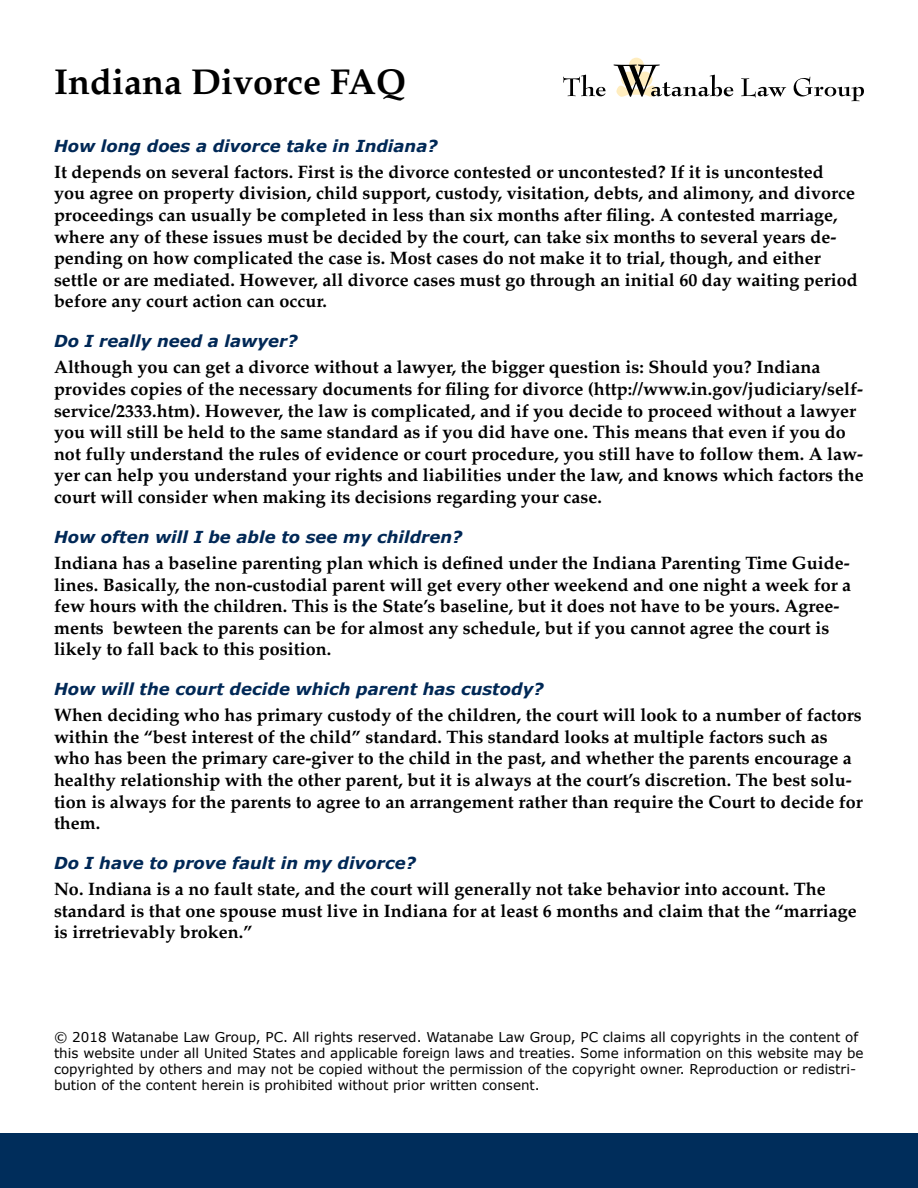
<style>
.page{position:relative;width:918px;height:1188px;background:#fff}
.page>*{position:absolute;margin:0;border:0;box-sizing:border-box;transform-origin:0 0}
.t1{font:700 36px "Palatino";color:#000}
.t2{font:700 18px/21.6px "Palatino";color:#000}
.t3{font:italic 700 16.5px "Verdana";color:#002856}
.t4{font:13.5px/16.2px "Verdana";color:#000}
</style>
<div class="page">
<div style="left:0;top:1133px;width:918px;height:55px;background:#002d5b"></div>
<svg style="left:629px;top:58px;width:15px;height:15px"></svg>
<svg style="left:563px;top:75px;width:43px;height:21px"></svg>
<svg style="left:614px;top:65px;width:119px;height:32px"></svg>
<svg style="left:741px;top:78px;width:45px;height:19px"></svg>
<svg style="left:794px;top:77px;width:70px;height:24px"></svg>
<h1 class="t1" style="left:54px;top:61px;width:354px">Indiana Divorce FAQ</h1>
<p class="t3" style="left:54px;top:135px;width:385px">How long does a divorce take in Indiana?</p>
<p class="t2" style="left:54px;top:161px;width:805px">It depends on several factors. First is the divorce contested or uncontested? If it is uncontested you agree on property division, child support, custody, visitation, debts, and alimony, and divorce proceedings can usually be completed in less than six months after filing. A contested marriage, where any of these issues must be decided by the court, can take six months to several years de&shy;pending on how complicated the case is. Most cases do not make it to trial, though, and either settle or are mediated. However, all divorce cases must go through an initial 60 day waiting period before any court action can occur.</p>
<p class="t3" style="left:54px;top:331px;width:245px">Do I really need a lawyer?</p>
<p class="t2" style="left:54px;top:357px;width:811px">Although you can get a divorce without a lawyer, the bigger question is: Should you? Indiana provides copies of the necessary documents for filing for divorce (http://www.in.gov/judiciary/self&shy;service/2333.htm). However, the law is complicated, and if you decide to proceed without a lawyer you will still be held to the same standard as if you did have one. This means that even if you do not fully understand the rules of evidence or court procedure, you still have to follow them. A law&shy;yer can help you understand your rights and liabilities under the law, and knows which factors the court will consider when making its decisions regarding your case.</p>
<p class="t3" style="left:54px;top:526px;width:410px">How often will I be able to see my children?</p>
<p class="t2" style="left:54px;top:552px;width:799px">Indiana has a baseline parenting plan which is defined under the Indiana Parenting Time Guide&shy;lines. Basically, the non-custodial parent will get every other weekend and one night a week for a few hours with the children. This is the State’s baseline, but it does not have to be yours. Agree&shy;ments bewteen the parents can be for almost any schedule, but if you cannot agree the court is likely to fall back to this position.</p>
<p class="t3" style="left:54px;top:679px;width:491px">How will the court decide which parent has custody?</p>
<p class="t2" style="left:54px;top:705px;width:810px">When deciding who has primary custody of the children, the court will look to a number of factors within the “best interest of the child” standard. This standard looks at multiple factors such as who has been the primary care-giver to the child in the past, and whether the parents encourage a healthy relationship with the other parent, but it is always at the court’s discretion. The best solu&shy;tion is always for the parents to agree to an arrangement rather than require the Court to decide for them.</p>
<p class="t3" style="left:54px;top:853px;width:363px">Do I have to prove fault in my divorce?</p>
<p class="t2" style="left:54px;top:879px;width:804px">No. Indiana is a no fault state, and the court will generally not take behavior into account. The standard is that one spouse must live in Indiana for at least 6 months and claim that the “marriage is irretrievably broken.”</p>
<p class="t4" style="left:54px;top:1029px;width:811px">© 2018 Watanabe Law Group, PC. All rights reserved. Watanabe Law Group, PC claims all copyrights in the content of this website under all United States and applicable foreign laws and treaties. Some information on this website may be copyrighted by others and may not be copied without the permission of the copyright owner. Reproduction or redistri&shy;bution of the content herein is prohibited without prior written consent.</p>
</div>
